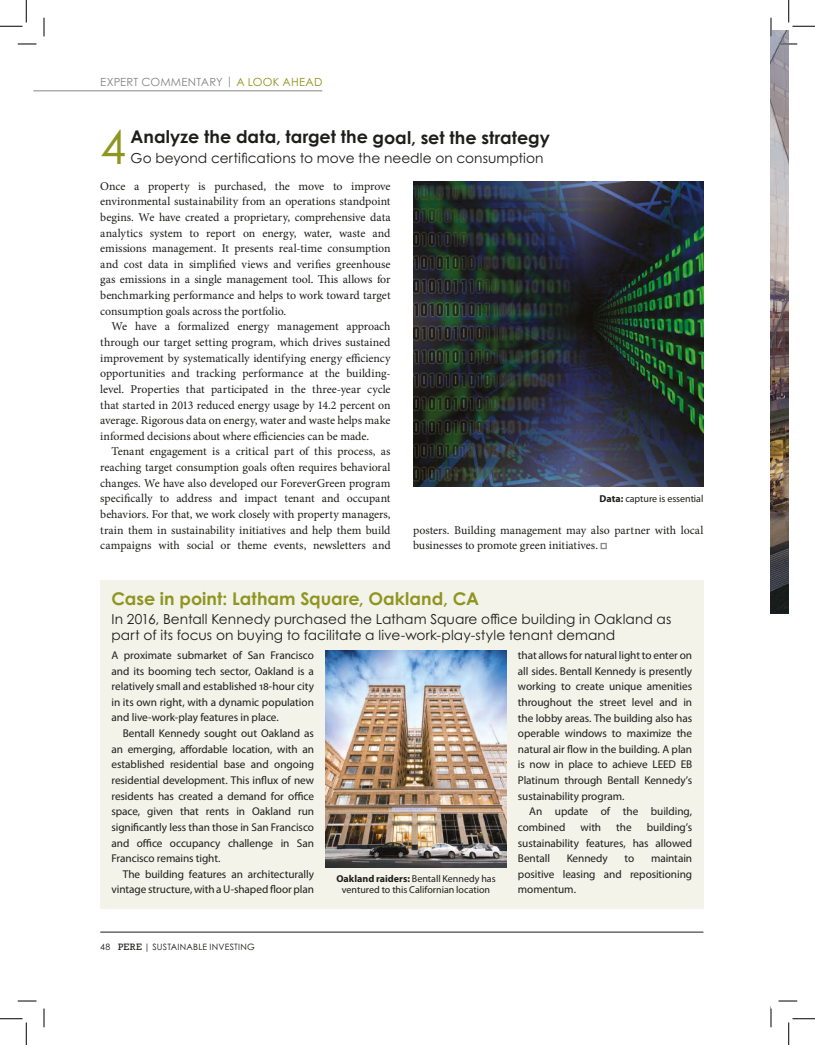
<style>
.page{position:relative;width:815px;height:1045px;background:#fff}
.page>*{position:absolute;margin:0;border:0;box-sizing:border-box;transform-origin:0 0}
.t1{font:46.75px "Century Gothic Pro";color:#8e9520}
.t2{font:700 17.5px "Century Gothic Pro";color:#1d1d1b}
.t3{font:700 17.5px "Century Gothic Pro";color:#8e9520}
.t4{font:13.75px/15.6px "Century Gothic Pro";letter-spacing:.005em;color:#1d1d1b}
.t5{font:11.88px/15.6px "Minion Pro";letter-spacing:-.005em;color:#1d1d1b;text-align:justify}
.t6{font:11.25px/15.6px "Myriad Pro";letter-spacing:-.005em;color:#1d1d1b;text-align:justify}
.t7{font:11.25px "Century Gothic Pro";letter-spacing:.015em;color:#878787}
.t8{font:10px/11.2px "Myriad Pro";letter-spacing:-.005em;color:#1d1d1b;text-align:center}
.t9{font:8.75px "Century Gothic Pro";letter-spacing:.02em;color:#1d1d1b}
.s1{color:#8e9520}
.s2{font-weight:700}
.s3{font-family:"Rockwell Std";font-size:9.38px}
</style>
<div class="page">
<hr style="left:100px;top:931px;width:603px;height:1px;background:#1d1d1b">
<svg style="left:600px;top:543px;width:6px;height:6px"></svg>
<hr style="left:33px;top:90px;width:289px;height:1px;background:#878787">
<div style="left:100px;top:580px;width:603px;height:328px;background:#f4f3e9"></div>
<img style="left:413px;top:182px;width:290px;height:304px">
<img style="left:325px;top:651px;width:181px;height:216px">
<svg style="left:18px;top:43px;width:18px;height:2px"></svg>
<svg style="left:18px;top:1000px;width:18px;height:1px"></svg>
<svg style="left:778px;top:1000px;width:19px;height:1px"></svg>
<svg style="left:43px;top:18px;width:2px;height:18px"></svg>
<svg style="left:43px;top:1008px;width:2px;height:19px"></svg>
<svg style="left:770px;top:1006px;width:1px;height:21px"></svg>
<svg style="left:0;top:0;width:27px;height:27px"></svg>
<svg style="left:0;top:1018px;width:27px;height:27px"></svg>
<svg style="left:770px;top:0;width:45px;height:613px"></svg>
<svg style="left:788px;top:1018px;width:26px;height:27px"></svg>
<p class="t7" style="left:100px;top:75px;width:223px">EXPERT COMMENTARY | <span class="s1">A LOOK AHEAD</span></p>
<h1 class="t1" style="left:100px;top:118px;width:27px">4</h1>
<h2 class="t2" style="left:131px;top:125px;width:420px">Analyze the data, target the goal, set the strategy</h2>
<p class="t4" style="left:131px;top:150px;width:414px">Go beyond certifications to move the needle on consumption</p>
<p class="t5" style="left:100px;top:178px;width:292px">Once a property is purchased, the move to improve environmental sustainability from an operations standpoint begins. We have created a proprietary, comprehensive data analytics system to report on energy, water, waste and emissions management. It presents real-time consumption and cost data in simplified views and verifies greenhouse gas emissions in a single management tool. This allows for benchmarking performance and helps to work toward target consumption goals across the portfolio.</p>
<p class="t5" style="left:100px;top:319px;width:292px;text-indent:11px">We have a formalized energy management approach through our target setting program, which drives sustained improvement by systematically identifying energy efficiency opportunities and tracking performance at the building&shy;level. Properties that participated in the three-year cycle that started in 2013 reduced energy usage by 14.2 percent on average. Rigorous data on energy, water and waste helps make informed decisions about where efficiencies can be made.</p>
<p class="t5" style="left:100px;top:444px;width:292px;text-indent:11px">Tenant engagement is a critical part of this process, as reaching target consumption goals often requires behavioral changes. We have also developed our ForeverGreen program specifically to address and impact tenant and occupant behaviors. For that, we work closely with property managers, train them in sustainability initiatives and help them build campaigns with social or theme events, newsletters and</p>
<p class="t8" style="left:599px;top:493px;width:105px"><span class="s2">Data:</span> capture is essential</p>
<p class="t5" style="left:413px;top:522px;width:292px">posters. Building management may also partner with local businesses to promote green initiatives.</p>
<h2 class="t3" style="left:111px;top:587px;width:369px">Case in point: Latham Square, Oakland, CA</h2>
<p class="t4" style="left:111px;top:611px;width:561px">In 2016, Bentall Kennedy purchased the Latham Square office building in Oakland as part of its focus on buying to facilitate a live-work-play-style tenant demand</p>
<p class="t6" style="left:111px;top:647px;width:204px">A proximate submarket of San Francisco and its booming tech sector, Oakland is a relatively small and established 18-hour city in its own right, with a dynamic population and live-work-play features in place.</p>
<p class="t6" style="left:111px;top:725px;width:204px;text-indent:11px">Bentall Kennedy sought out Oakland as an emerging, affordable location, with an established residential base and ongoing residential development. This influx of new residents has created a demand for office space, given that rents in Oakland run significantly less than those in San Francisco and office occupancy challenge in San Francisco remains tight.</p>
<p class="t6" style="left:111px;top:866px;width:204px;text-align:right">The building features an architecturally vintage structure, with a U-shaped floor plan</p>
<p class="t6" style="left:518px;top:647px;width:176px">that allows for natural light to enter on all sides. Bentall Kennedy is presently working to create unique amenities throughout the street level and in the lobby areas. The building also has operable windows to maximize the natural air flow in the building. A plan is now in place to achieve LEED EB Platinum through Bentall Kennedy’s sustainability program.</p>
<p class="t6" style="left:518px;top:803px;width:176px;text-indent:11px">An update of the building, combined</p>
<p class="t6" style="left:518px;top:819px;width:176px;text-indent:129px">building’s sustainability features, has allowed Bentall</p>
<p class="t6" style="left:580px;top:819px;width:22px">with</p>
<p class="t6" style="left:616px;top:819px;width:17px">the</p>
<p class="t6" style="left:566px;top:850px;width:43px">Kennedy</p>
<p class="t6" style="left:624px;top:850px;width:11px">to</p>
<p class="t6" style="left:518px;top:850px;width:176px;text-indent:133px">maintain positive leasing and repositioning momentum.</p>
<p class="t8" style="left:336px;top:873px;width:161px"><span class="s2">Oakland raiders:</span> Bentall Kennedy has ventured to this Californian location</p>
<p class="t9" style="left:100px;top:941px;width:156px">48 <span class="s3">PERE</span> | SUSTAINABLE INVESTING</p>
</div>
